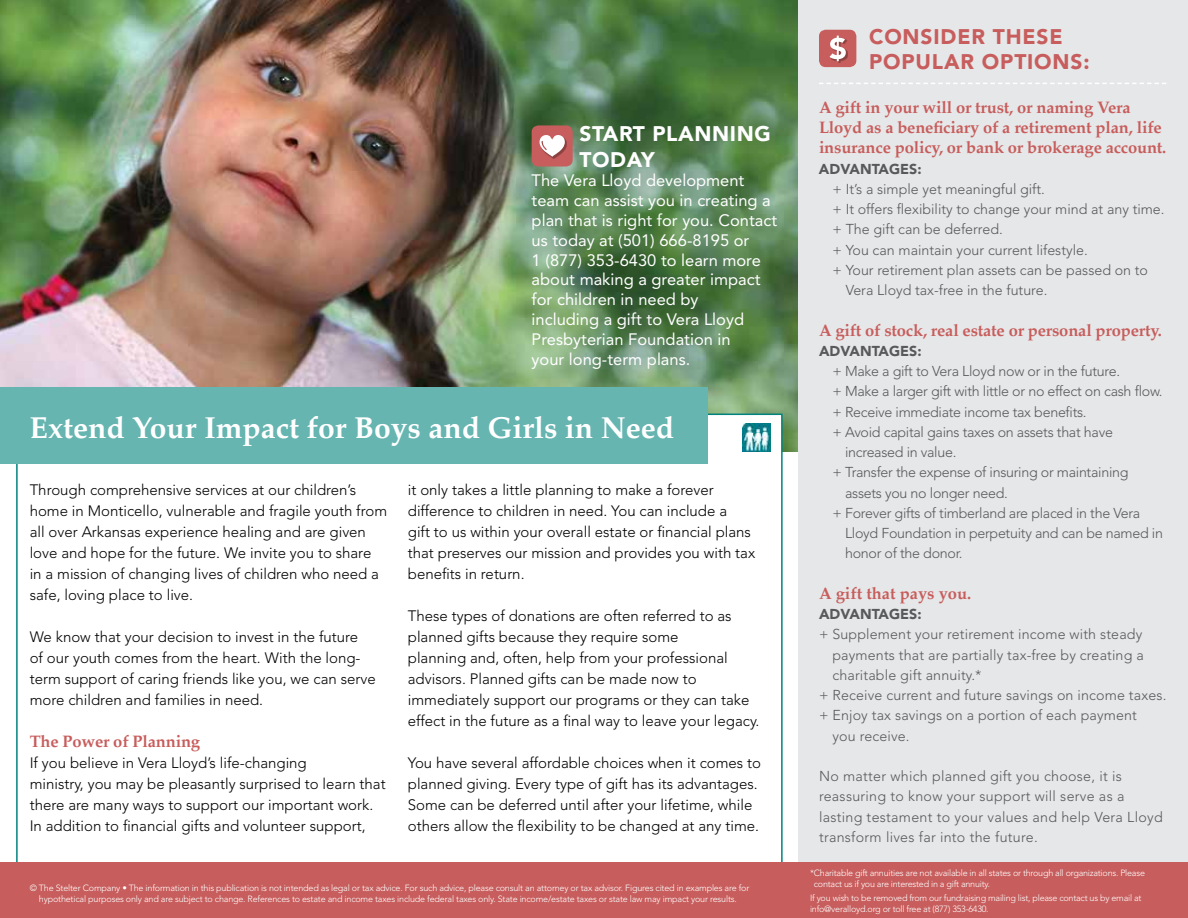
<style>
.page{position:relative;width:1188px;height:918px;background:#fff}
.page>*{position:absolute;margin:0;border:0;box-sizing:border-box;transform-origin:0 0}
.t1{font:700 30px "Palatino";color:#fff}
.t2{font:900 21px/25.2px "Avenir";letter-spacing:.04em;color:#c75d5c}
.t3{font:900 21px/25.2px "Avenir";letter-spacing:.03em;color:#fff}
.t4{font:16.5px/19.8px "Avenir";color:#fff}
.t5{font:700 16.5px/20.2px "Palatino";letter-spacing:-.01em;color:#c75d5c}
.t6{font:300 15px/21px "Avenir";color:#000}
.t7{font:300 14.25px "Avenir";color:#58595b}
.t8{font:300 14.25px "Avenir";letter-spacing:-.02em;color:#58595b}
.t9{font:300 14.25px/20.2px "Avenir";letter-spacing:.02em;color:#58595b}
.t10{font:900 14.25px "Avenir";color:#58595b}
.t11{font:300 9px/10.8px "Avenir";letter-spacing:-.02em;color:#fff}
</style>
<div class="page">
<img style="left:0;top:0;width:799px;height:452px">
<div style="left:16px;top:414px;width:767px;height:468px;background:#fff;border:2px solid #00837e"></div>
<div style="left:799px;top:0;width:389px;height:918px;background:#e6e7e8"></div>
<div style="left:0;top:863px;width:1188px;height:55px;background:#c75d5c"></div>
<div style="left:819px;top:30px;width:37px;height:37px;background:#c75d5c;border-radius:7px"></div>
<div style="left:831px;top:37px;width:17px;height:26px;background:#000;opacity:.3"></div>
<svg style="left:830px;top:36px;width:16px;height:25px"></svg>
<svg style="left:819px;top:83px;width:347px;height:1px"></svg>
<img style="left:743px;top:424px;width:18px;height:28px">
<img style="left:761px;top:424px;width:9px;height:19px">
<svg style="left:761px;top:443px;width:9px;height:9px"></svg>
<div style="left:532px;top:125px;width:41px;height:42px;background:#c75d5c;border-radius:7px"></div>
<div style="left:541px;top:137px;width:26px;height:22px;background:#000;opacity:.3"></div>
<svg style="left:539px;top:135px;width:26px;height:22px"></svg>
<div style="left:0;top:387px;width:708px;height:77px;background:#66b5b1"></div>
<h2 class="t3" style="left:579px;top:121px;width:193px">START PLANNING<br>TODAY</h2>
<p class="t4" style="left:532px;top:171px;width:247px">The Vera Lloyd development team can assist you in creating a plan that is right for you. Contact us today at (501) 666-8195 or<br>1 (877) 353-6430 to learn more about making a greater impact for children in need by<br>including a gift to Vera Lloyd<br>Presbyterian Foundation in<br>your long-term plans.</p>
<h1 class="t1" style="left:30px;top:402px;width:646px">Extend Your Impact for Boys and Girls in Need</h1>
<p class="t6" style="left:30px;top:479px;width:359px">Through comprehensive services at our children’s home in Monticello, vulnerable and fragile youth from all over Arkansas experience healing and are given love and hope for the future. We invite you to share<br>in a mission of changing lives of children who need a safe, loving place to live.</p>
<p class="t6" style="left:30px;top:626px;width:347px">We know that your decision to invest in the future<br>of our youth comes from the heart. With the long&shy;term support of caring friends like you, we can serve more children and families in need.</p>
<p class="t5" style="left:30px;top:731px;width:172px">The Power of Planning</p>
<p class="t6" style="left:30px;top:752px;width:357px">If you believe in Vera Lloyd’s life-changing<br>ministry, you may be pleasantly surprised to learn that there are many ways to support our important work.<br>In addition to financial gifts and volunteer support,</p>
<p class="t6" style="left:408px;top:479px;width:349px">it only takes a little planning to make a forever difference to children in need. You can include a<br>gift to us within your overall estate or financial plans that preserves our mission and provides you with tax benefits in return.</p>
<p class="t6" style="left:408px;top:605px;width:353px">These types of donations are often referred to as planned gifts because they require some<br>planning and, often, help from your professional advisors. Planned gifts can be made now to immediately support our programs or they can take effect in the future as a final way to leave your legacy.</p>
<p class="t6" style="left:408px;top:752px;width:355px">You have several affordable choices when it comes to planned giving. Every type of gift has its advantages.<br>Some can be deferred until after your lifetime, while others allow the flexibility to be changed at any time.</p>
<p class="t11" style="left:30px;top:883px;width:721px;text-align:center">© The Stelter Company • The information in this publication is not intended as legal or tax advice. For such advice, please consult an attorney or tax advisor. Figures cited in examples are for hypothetical purposes only and are subject to change. References to estate and income taxes include federal taxes only. State income/estate taxes or state law may impact your results.</p>
<h2 class="t2" style="left:869px;top:24px;width:222px">CONSIDER THESE<br>POPULAR OPTIONS:</h2>
<p class="t5" style="left:819px;top:97px;width:349px">A gift in your will or trust, or naming Vera<br>Lloyd as a beneficiary of a retirement plan, life insurance policy, or bank or brokerage account.</p>
<p class="t10" style="left:819px;top:160px;width:104px">ADVANTAGES:</p>
<p class="t7" style="left:832px;top:181px;width:214px">+ It’s a simple yet meaningful gift.</p>
<p class="t7" style="left:832px;top:201px;width:334px">+ It offers flexibility to change your mind at any time.</p>
<p class="t7" style="left:832px;top:221px;width:172px">+ The gift can be deferred.</p>
<p class="t7" style="left:832px;top:241px;width:257px">+ You can maintain your current lifestyle.</p>
<p class="t7" style="left:832px;top:262px;width:317px">+ Your retirement plan assets can be passed on to</p>
<p class="t7" style="left:846px;top:282px;width:203px">Vera Lloyd tax-free in the future.</p>
<p class="t5" style="left:819px;top:319px;width:345px">A gift of stock, real estate or personal property.</p>
<p class="t10" style="left:819px;top:342px;width:104px">ADVANTAGES:</p>
<p class="t8" style="left:832px;top:363px;width:289px">+ Make a gift to Vera Lloyd now or in the future.</p>
<p class="t8" style="left:832px;top:383px;width:332px">+ Make a larger gift with little or no effect on cash flow.</p>
<p class="t8" style="left:832px;top:403px;width:256px">+ Receive immediate income tax benefits.</p>
<p class="t8" style="left:832px;top:424px;width:282px">+ Avoid capital gains taxes on assets that have</p>
<p class="t8" style="left:845px;top:444px;width:113px">increased in value.</p>
<p class="t8" style="left:832px;top:464px;width:297px">+ Transfer the expense of insuring or maintaining</p>
<p class="t8" style="left:845px;top:484px;width:164px">assets you no longer need.</p>
<p class="t8" style="left:832px;top:505px;width:309px">+ Forever gifts of timberland are placed in the Vera</p>
<p class="t8" style="left:845px;top:525px;width:319px">Lloyd Foundation in perpetuity and can be named in</p>
<p class="t8" style="left:845px;top:545px;width:119px">honor of the donor.</p>
<p class="t5" style="left:819px;top:583px;width:154px">A gift that pays you.</p>
<p class="t10" style="left:819px;top:605px;width:104px">ADVANTAGES:</p>
<p class="t7" style="left:819px;top:626px;width:325px">+ Supplement your retirement income with steady</p>
<p class="t7" style="left:832px;top:646px;width:313px">payments that are partially tax-free by creating a</p>
<p class="t7" style="left:832px;top:667px;width:151px">charitable gift annuity.*</p>
<p class="t7" style="left:819px;top:687px;width:349px">+ Receive current and future savings on income taxes.</p>
<p class="t7" style="left:819px;top:707px;width:320px">+ Enjoy tax savings on a portion of each payment</p>
<p class="t7" style="left:832px;top:727px;width:79px">you receive.</p>
<p class="t9" style="left:819px;top:766px;width:345px">No matter which planned gift you choose, it is reassuring to know your support will serve as a lasting testament to your values and help Vera Lloyd transform lives far into the future.</p>
<p class="t11" style="left:814px;top:868px;width:333px;text-indent:-4px">*Charitable gift annuities are not available in all states or through all organizations. Please contact us if you are interested in a gift annuity.</p>
<p class="t11" style="left:810px;top:892px;width:333px">If you wish to be removed from our fundraising mailing list, please contact us by email at info@veralloyd.org or toll free at (877) 353-6430.</p>
</div>
